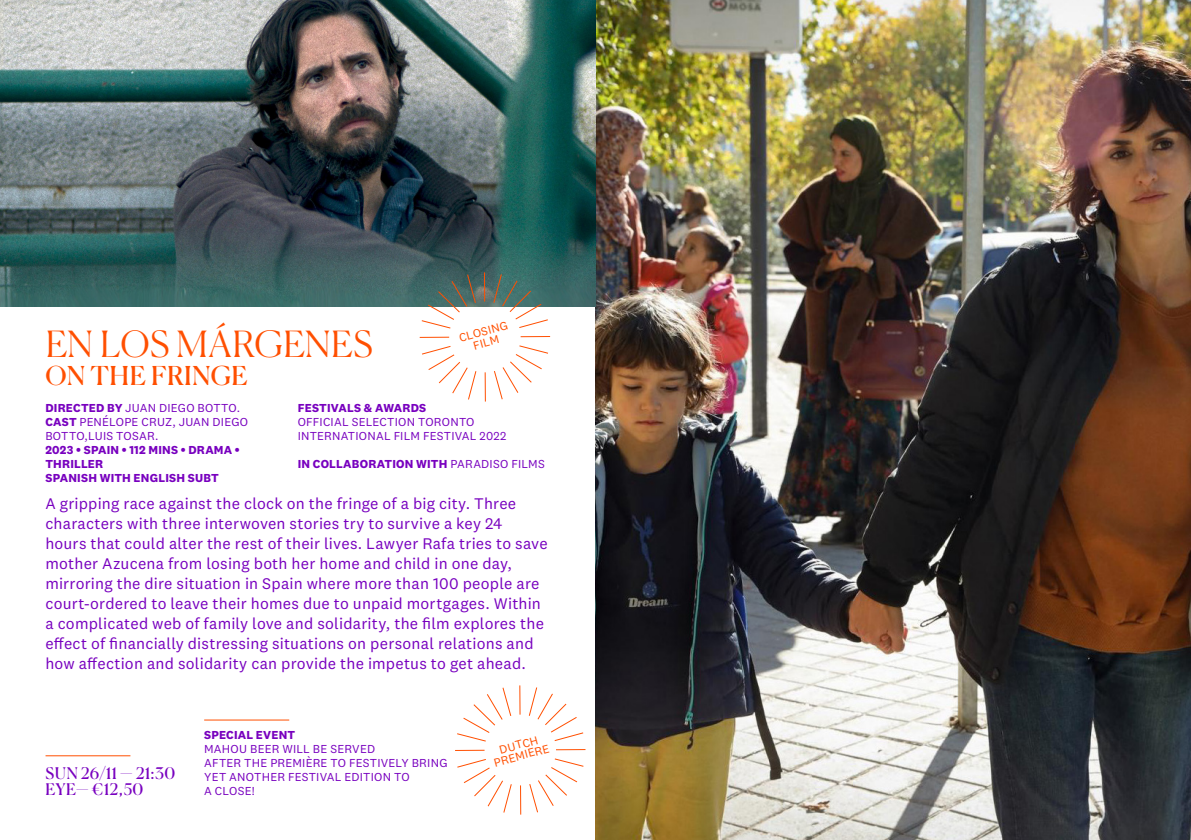
<style>
.page{position:relative;width:1191px;height:840px;background:#fff}
.page>*{position:absolute;margin:0;border:0;box-sizing:border-box;transform-origin:0 0}
.t1{font:300 36px "Canela";letter-spacing:.01em;color:#ff4f00}
.t2{font:26px "Canela";letter-spacing:.02em;color:#ff4f00}
.t3{font:16px/20px "National 2";letter-spacing:.01em;color:#7800bf}
.t4{font:16px/16px "Canela";letter-spacing:.025em;color:#7800bf}
.t5{font:12px/14px "National 2";letter-spacing:.015em;color:#7800bf}
.t6{font:700 12px/14px "National 2";letter-spacing:.02em;color:#7800bf}
.t7{font:12px/11px "National 2";color:#ff4f00;text-align:center}
.t8{font:700 12px "National 2";letter-spacing:.015em;color:#7800be}
.s1{font-weight:700}
.s2{font-weight:400}
</style>
<div class="page">
<img style="left:595px;top:0;width:596px;height:839px">
<img style="left:0;top:0;width:595px;height:306px">
<svg style="left:455px;top:685px;width:131px;height:129px"></svg>
<svg style="left:419px;top:271px;width:132px;height:131px"></svg>
<hr style="left:46px;top:755px;width:84px;height:1px;background:#ff4f00">
<hr style="left:204px;top:719px;width:85px;height:1px;background:#ff4f00">
<h1 class="t1" style="left:46px;top:315px;width:329px">EN LOS MÁRGENES</h1>
<h2 class="t2" style="left:46px;top:355px;width:203px">ON THE FRINGE</h2>
<p class="t7" style="left:458px;top:332px;width:52px;rotate:-15deg">CLOSING<br>FILM</p>
<p class="t5" style="left:45px;top:401px;width:204px"><span class="s1">DIRECTED BY</span> JUAN DIEGO BOTTO.<br><span class="s1">CAST</span> PENÉLOPE CRUZ, JUAN DIEGO<br>BOTTO,LUIS TOSAR.</p>
<p class="t6" style="left:45px;top:443px;width:196px">2023 • SPAIN • 112 MINS • DRAMA •<br>THRILLER<br>SPANISH WITH ENGLISH SUBT</p>
<p class="t6" style="left:298px;top:401px;width:130px">FESTIVALS &amp; AWARDS</p>
<p class="t5" style="left:298px;top:415px;width:210px">OFFICIAL SELECTION TORONTO<br>INTERNATIONAL FILM FESTIVAL 2022</p>
<p class="t6" style="left:298px;top:457px;width:249px">IN COLLABORATION WITH <span class="s2">PARADISO FILMS</span></p>
<p class="t3" style="left:45px;top:493px;width:504px">A gripping race against the clock on the fringe of a big city. Three characters with three interwoven stories try to survive a key 24 hours that could alter the rest of their lives. Lawyer Rafa tries to save mother Azucena from losing both her home and child in one day, mirroring the dire situation in Spain where more than 100 people are court-ordered to leave their homes due to unpaid mortgages. Within a complicated web of family love and solidarity, the film explores the effect of financially distressing situations on personal relations and how affection and solidarity can provide the impetus to get ahead.</p>
<p class="t4" style="left:45px;top:763px;width:131px">SUN 26/11 — 21:30<br>EYE— €12,50</p>
<p class="t8" style="left:204px;top:726px;width:92px">SPECIAL EVENT</p>
<p class="t5" style="left:204px;top:741px;width:245px">MAHOU BEER WILL BE SERVED<br>AFTER THE PREMIÈRE TO FESTIVELY BRING<br>YET ANOTHER FESTIVAL EDITION TO<br>A CLOSE!</p>
<p class="t7" style="left:490px;top:746px;width:58px;rotate:-15deg">DUTCH<br>PREMIERE</p>
</div>
